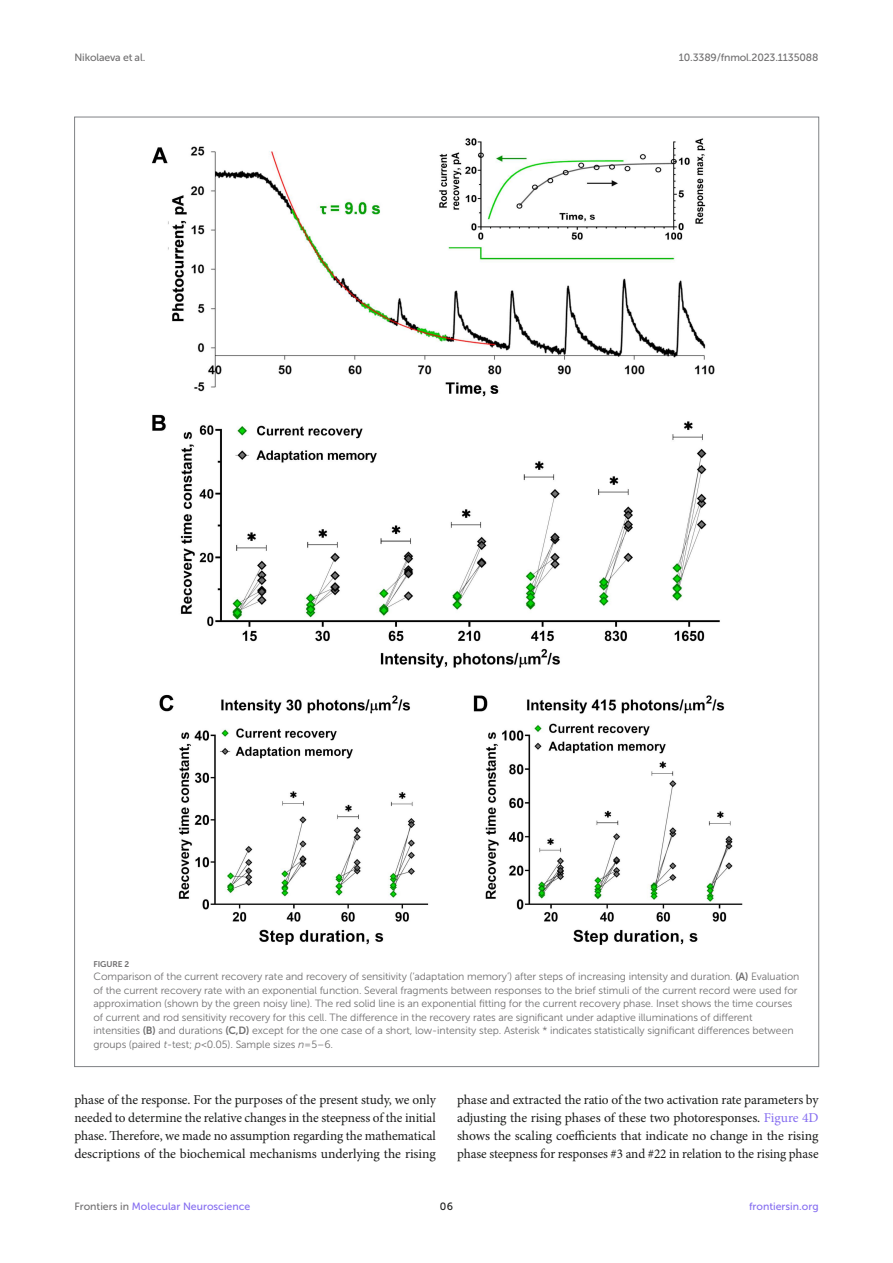
<style>
.page{position:relative;width:893px;height:1263px;background:#fff}
.page>*{position:absolute;margin:0;border:0;box-sizing:border-box;transform-origin:0 0}
.TEXT{font:13.5px/18px "Minion Pro";letter-spacing:-.01em;color:#1b1c1b;text-align:justify}
.FIG_LEG{font:10.5px/13.5px "Museo Sans 300";letter-spacing:-.01em;color:#706f70}
.t1{font:10.5px "Museo Sans 500";color:#856df0}
.t2{font:10.5px "Museo Sans 500";letter-spacing:-.015em;color:#706f70}
.t3{font:10.5px "Museo Sans 500";color:#1b1c1b}
.FIG_HD{font:8.25px "Museo Sans 700";letter-spacing:-.01em;color:#706f70}
.s1{font-family:"Museo Sans 700"}
.s2{font-style:italic}
.s3{color:#856df0}
.s4{color:#706f70}
</style>
<div class="page">
<img style="left:152px;top:138px;width:591px;height:807px">
<p class="t2" style="left:74px;top:51px;width:72px">Nikolaeva et al.</p>
<p class="t2" style="left:679px;top:51px;width:141px">10.3389/fnmol.2023.1135088</p>
<p class="FIG_HD" style="left:94px;top:959px;width:37px">FIGURE 2</p>
<p class="FIG_LEG" style="left:94px;top:970px;width:707px">Comparison of the current recovery rate and recovery of sensitivity (‘adaptation memory’) after steps of increasing intensity and duration. <span class="s1">(A)</span> Evaluation of the current recovery rate with an exponential function. Several fragments between responses to the brief stimuli of the current record were used for approximation (shown by the green noisy line). The red solid line is an exponential fitting for the current recovery phase. Inset shows the time courses of current and rod sensitivity recovery for this cell. The difference in the recovery rates are significant under adaptive illuminations of different intensities <span class="s1">(B)</span> and durations <span class="s1">(C,D)</span> except for the one case of a short, low-intensity step. Asterisk * indicates statistically significant differences between groups (paired <span class="s2">t</span>-test; <span class="s2">p</span> &lt; 0.05). Sample sizes <span class="s2">n</span> = 5–6.</p>
<p class="TEXT" style="left:74px;top:1091px;width:363px">phase of the response. For the purposes of the present study, we only needed to determine the relative changes in the steepness of the initial phase. Therefore, we made no assumption regarding the mathematical descriptions of the biochemical mechanisms underlying the rising</p>
<p class="TEXT" style="left:457px;top:1091px;width:363px">phase and extracted the ratio of the two activation rate parameters by adjusting the rising phases of these two photoresponses. <span class="s3">Figure 4D </span>shows the scaling coefficients that indicate no change in the rising phase steepness for responses #3 and #22 in relation to the rising phase</p>
<p class="t1" style="left:74px;top:1200px;width:177px"><span class="s4">Frontiers in</span> Molecular Neuroscience</p>
<p class="t3" style="left:440px;top:1200px;width:15px">06</p>
<p class="t1" style="left:749px;top:1200px;width:71px">frontiersin.org</p>
</div>
